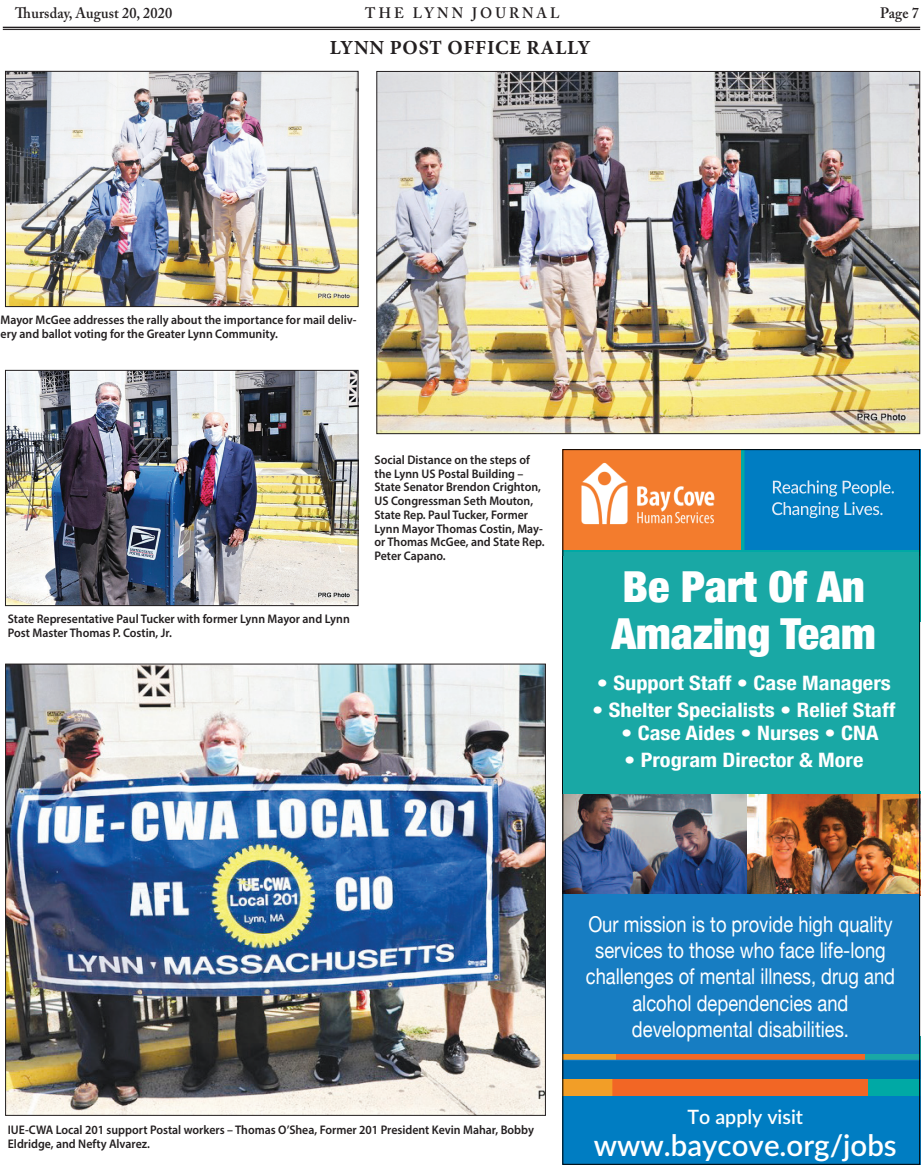
<style>
.page{position:relative;width:923px;height:1170px;background:#fff}
.page>*{position:absolute;margin:0;border:0;box-sizing:border-box;transform-origin:0 0}
.t1{font:900 condensed 42.75px/46.8px "Helvetica Neue";color:#fff;scale:1.04 1}
.t2{font:29.62px "Lato Semibold OV WFPEUA";color:#fff}
.t3{font:21.88px/26.2px "Helvetica Neue";color:#fff;text-align:center;scale:.84 1}
.Photo_Overline{font:700 20px "Minion Pro";letter-spacing:.035em;color:#231f20}
.t4{font:700 condensed 19.88px "Helvetica Neue";color:#fff;scale:1.13 1}
.t5{font:19.75px "Lato Semibold OV WFPEUA";color:#fff}
.t6{font:17.75px "Lato Heavy OV UFPEUA";letter-spacing:-.045em;color:#fff;scale:.87 1}
.t7{font:17.62px "Lato Heavy OV UFPEUA";letter-spacing:-.045em;color:#fff;scale:.88 1}
.t8{font:600 15px "Adobe Caslon Pro";letter-spacing:.01em;color:#231f20;scale:.95 1}
.t9{font:600 15px "Adobe Caslon Pro";letter-spacing:.215em;color:#231f20;scale:.95 1}
.Cutline{font:600 12.5px/13.8px "Myriad Pro";color:#231f20;scale:.95 1}
</style>
<div class="page">
<hr style="left:3px;top:27px;width:917px;height:1px;background:#231f20">
<hr style="left:3px;top:29px;width:917px;height:1px;background:#231f20">
<svg style="left:562px;top:449px;width:358px;height:107px;background:#788988"></svg>
<div style="left:562px;top:556px;width:358px;height:238px;background:#19a8a5"></div>
<img style="left:562px;top:794px;width:358px;height:370px">
<img style="left:7px;top:372px;width:349px;height:232px">
<div style="left:5px;top:370px;width:353px;height:236px;border:1px solid #231f20"></div>
<img style="left:7px;top:666px;width:537px;height:448px">
<img style="left:378px;top:73px;width:540px;height:359px">
<img style="left:7px;top:73px;width:349px;height:232px">
<div style="left:5px;top:71px;width:353px;height:236px;border:1px solid #231f20"></div>
<p class="t8" style="left:15px;top:4px;width:167px">Thursday, August 20, 2020</p>
<p class="t9" style="left:365px;top:4px;width:206px">THE LYNN JOURNAL</p>
<p class="t8" style="left:880px;top:4px;width:42px">Page 7</p>
<p class="Photo_Overline" style="left:330px;top:34px;width:262px">LYNN POST OFFICE RALLY</p>
<p class="Cutline" style="left:1px;top:313px;width:376px">Mayor McGee addresses the rally about the importance for mail deliv&shy;ery and ballot voting for the Greater Lynn Community.</p>
<p class="Cutline" style="left:8px;top:611px;width:361px">State Representative Paul Tucker with former Lynn Mayor and Lynn<br>Post Master Thomas P. Costin, Jr.</p>
<p class="Cutline" style="left:374px;top:453px;width:180px">Social Distance on the steps of the Lynn US Postal Building –<br>State Senator Brendon Crighton,<br>US Congressman Seth Mouton,<br>State Rep. Paul Tucker, Former<br>Lynn Mayor Thomas Costin, May&shy;or Thomas McGee, and State Rep.<br>Peter Capano.</p>
<p class="t1" style="left:611px;top:561px;width:256px">Be Part Of An<br>Amazing Team</p>
<p class="t4" style="left:597px;top:666px;width:262px">• Support Staff • Case Managers</p>
<p class="t4" style="left:592px;top:693px;width:270px">• Shelter Specialists • Relief Staff</p>
<p class="t4" style="left:621px;top:717px;width:229px">• Case Aides • Nurses • CNA</p>
<p class="t4" style="left:624px;top:744px;width:213px">• Program Director &amp; More</p>
<p class="t7" style="left:659px;top:586px;width:204px">CASPAR Emergency Shelter</p>
<p class="t6" style="left:659px;top:608px;width:206px">CASPAR Emergency Shelter</p>
<p class="Cutline" style="left:8px;top:1123px;width:555px">IUE-CWA Local 201 support Postal workers – Thomas O’Shea, Former 201 President Kevin Mahar, Bobby<br>Eldridge, and Nefty Alvarez.</p>
<p class="t3" style="left:585px;top:912px;width:370px">Our mission is to provide high quality services to those who face life-long challenges of mental illness, drug and alcohol dependencies and developmental disabilities.</p>
<p class="t5" style="left:687px;top:1103px;width:117px">To apply visit</p>
<p class="t2" style="left:593px;top:1124px;width:304px">www.baycove.org/jobs</p>
</div>
